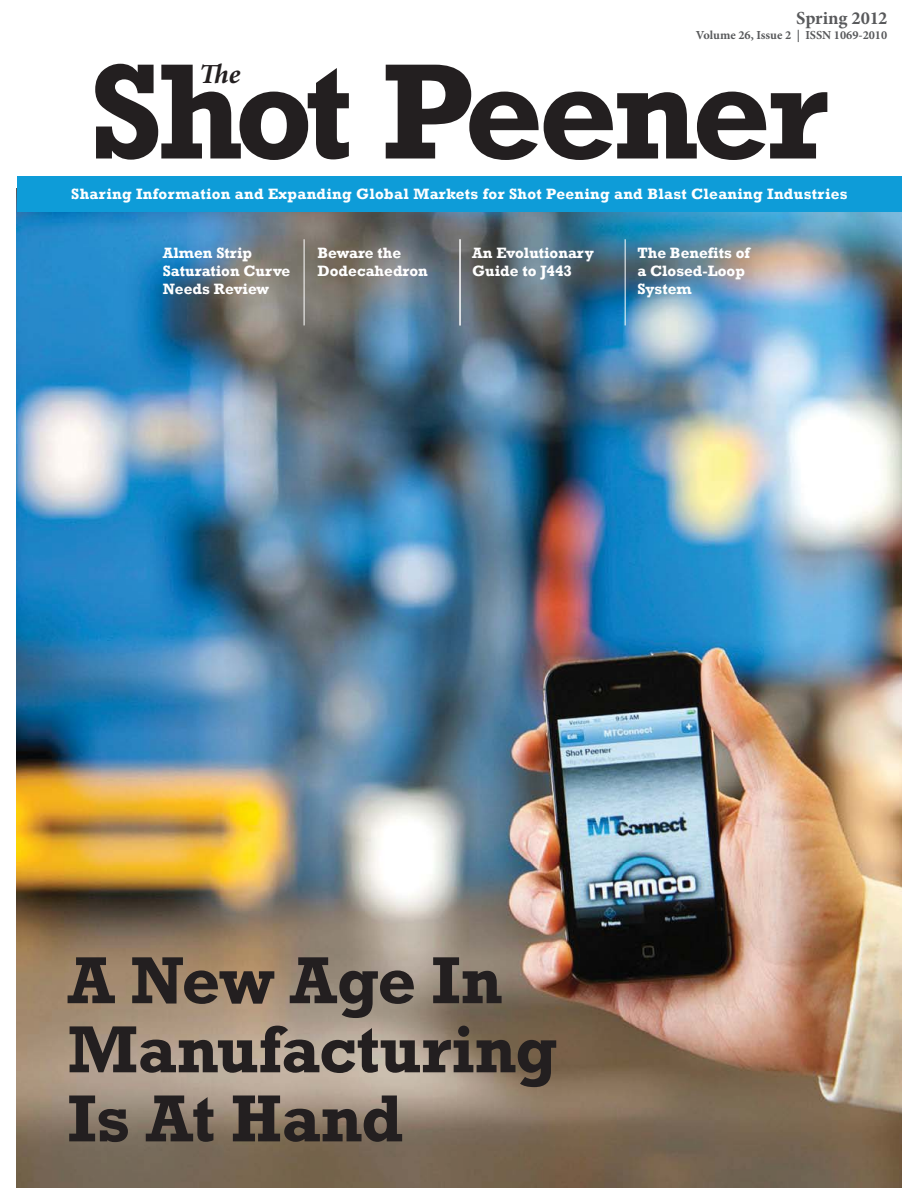
<style>
.page{position:relative;width:918px;height:1188px;background:#fff}
.page>*{position:absolute;margin:0;border:0;box-sizing:border-box;transform-origin:0 0}
.t1{font:700 138.15px "Rockwell";letter-spacing:-.045em;color:#231f20}
.t2{font:700 67.5px/69.2px "Rockwell";letter-spacing:-.01em;color:#231f20}
.t3{font:italic 700 27.6px "Minion Pro";color:#231f20}
.t4{font:700 18.45px "Minion Pro";letter-spacing:-.01em;color:#58595b}
.t5{font:700 15.3px/18.5px "Rockwell";color:#fff}
.t6{font:700 15.3px "Rockwell";letter-spacing:.02em;color:#fff}
.t7{font:700 12.3px "Minion Pro";color:#58595b}
</style>
<div class="page">
<img style="left:17px;top:212px;width:884px;height:976px">
<div style="left:17px;top:176px;width:884px;height:36px;background:#0e9cd8"></div>
<hr style="left:304px;top:239px;width:1px;height:86px;background:#fff">
<hr style="left:460px;top:239px;width:1px;height:86px;background:#fff">
<hr style="left:625px;top:239px;width:1px;height:86px;background:#fff">
<p class="t4" style="left:796px;top:11px;width:92px">Spring 2012</p>
<p class="t7" style="left:696px;top:30px;width:193px">Volume 26, Issue 2 | ISSN 1069-2010</p>
<h1 class="t1" style="left:89px;top:28px;width:740px">Shot Peener</h1>
<h3 class="t3" style="left:199px;top:57px;width:43px">The</h3>
<p class="t6" style="left:71px;top:185px;width:778px">Sharing Information and Expanding Global Markets for Shot Peening and Blast Cleaning Industries</p>
<p class="t5" style="left:163px;top:243px;width:129px">Almen Strip<br>Saturation Curve<br>Needs Review</p>
<p class="t5" style="left:472px;top:243px;width:123px">An Evolutionary<br>Guide to J443</p>
<p class="t5" style="left:318px;top:243px;width:112px">Beware the<br>Dodecahedron</p>
<p class="t5" style="left:637px;top:243px;width:114px">The Benefits of a Closed-Loop<br>System</p>
<h2 class="t2" style="left:68px;top:944px;width:491px">A New Age In<br>Manufacturing<br>Is At Hand</h2>
</div>
